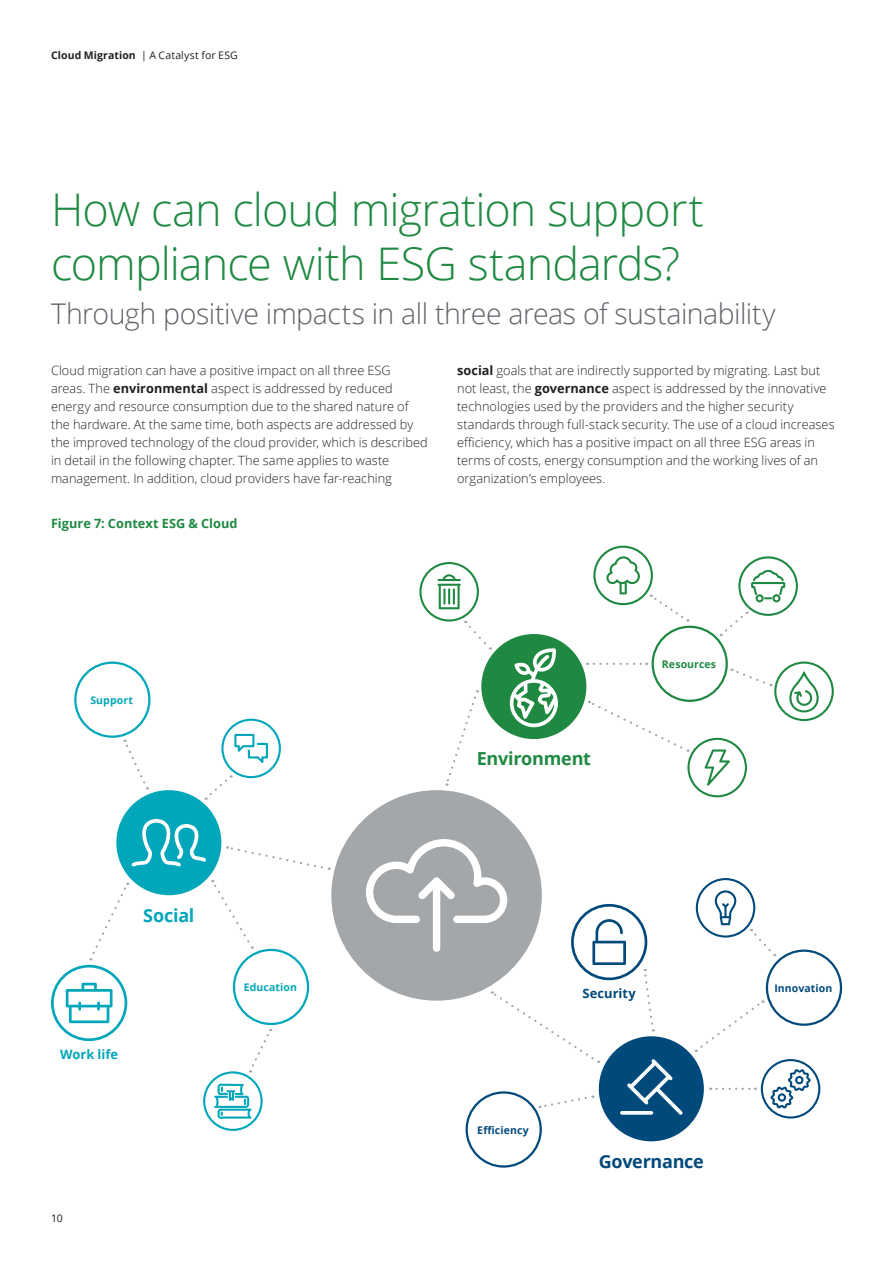
<style>
.page{position:relative;width:893px;height:1263px;background:#fff}
.page>*{position:absolute;margin:0;border:0;box-sizing:border-box;transform-origin:0 0}
.Story_heading_light__30_36pt{font:300 45px/54px "Open Sans";letter-spacing:-.02em;color:#1f8942}
.Introduction__14_18pt{font:300 28.5px "Open Sans";letter-spacing:-.02em;color:#5f6369}
.Body_copy__8_5_12pt{font:700 18px "Open Sans";letter-spacing:-.015em;color:#1f8942}
.Body_copy__8_5_12pt-2{font:700 18px "Open Sans";letter-spacing:-.015em;color:#00497b}
.Body_copy__8_5_12pt-3{font:700 18px "Open Sans";letter-spacing:-.015em;color:#00a6b9}
.Body_copy__8_5_12pt-4{font:700 12.9px "Open Sans";color:#00497b}
.Body_copy__8_5_12pt-5{font:700 12.9px "Open Sans";color:#00a6b9}
.Body_copy__8_5_12pt-6{font:300 12.75px/18px "Open Sans";letter-spacing:.005em;color:#231f20}
.Subhead_A__8_5_12pt{font:700 12.75px "Open Sans";color:#1f8942}
.t1{font:10.5px "Open Sans";letter-spacing:.02em;color:#231f20}
.Body_copy__8_5_12pt-7{font:700 10.5px "Open Sans";letter-spacing:.01em;color:#00497b}
.Body_copy__8_5_12pt-8{font:700 10.5px "Open Sans";letter-spacing:.01em;color:#00a6b9}
.Body_copy__8_5_12pt-9{font:700 10.5px "Open Sans";letter-spacing:.01em;color:#1f8942}
.s1{font-weight:700}
</style>
<div class="page">
<svg style="left:767px;top:951px;width:74px;height:74px"></svg>
<svg style="left:51px;top:546px;width:783px;height:595px"></svg>
<p class="t1" style="left:51px;top:48px;width:188px"><span class="s1">Cloud Migration</span> | A Catalyst for ESG</p>
<p class="Story_heading_light__30_36pt" style="left:51px;top:181px;width:654px">How can cloud migration support compliance with ESG standards?</p>
<p class="Introduction__14_18pt" style="left:51px;top:294px;width:726px">Through positive impacts in all three areas of sustainability</p>
<p class="Body_copy__8_5_12pt-6" style="left:51px;top:361px;width:378px">Cloud migration can have a positive impact on all three ESG areas. The <span class="s1">environmental</span> aspect is addressed by reduced energy and resource consumption due to the shared nature of the hardware. At the same time, both aspects are addressed by the improved technology of the cloud provider, which is described in detail in the following chapter. The same applies to waste management. In addition, cloud providers have far-reaching</p>
<p class="Body_copy__8_5_12pt-6" style="left:457px;top:361px;width:379px"><span class="s1">social</span> goals that are indirectly supported by migrating. Last but not least, the <span class="s1">governance</span> aspect is addressed by the innovative technologies used by the providers and the higher security standards through full-stack security. The use of a cloud increases efficiency, which has a positive impact on all three ESG areas in terms of costs, energy consumption and the working lives of an organization’s employees.</p>
<p class="Subhead_A__8_5_12pt" style="left:51px;top:514px;width:188px">Figure 7: Context ESG &amp; Cloud</p>
<p class="Body_copy__8_5_12pt-8" style="left:90px;top:692px;width:44px">Support</p>
<p class="Body_copy__8_5_12pt-3" style="left:143px;top:902px;width:53px">Social</p>
<p class="Body_copy__8_5_12pt-5" style="left:60px;top:1045px;width:59px">Work life</p>
<p class="Body_copy__8_5_12pt-8" style="left:244px;top:980px;width:55px">Education</p>
<p class="t1" style="left:51px;top:1211px;width:13px">10</p>
<p class="Body_copy__8_5_12pt" style="left:477px;top:746px;width:116px">Environment</p>
<p class="Body_copy__8_5_12pt-9" style="left:662px;top:657px;width:56px">Resources</p>
<p class="Body_copy__8_5_12pt-7" style="left:477px;top:1122px;width:53px">Efficiency</p>
<p class="Body_copy__8_5_12pt-4" style="left:583px;top:984px;width:55px">Security</p>
<p class="Body_copy__8_5_12pt-2" style="left:599px;top:1148px;width:107px">Governance</p>
<p class="Body_copy__8_5_12pt-7" style="left:774px;top:980px;width:59px">Innovation</p>
</div>
